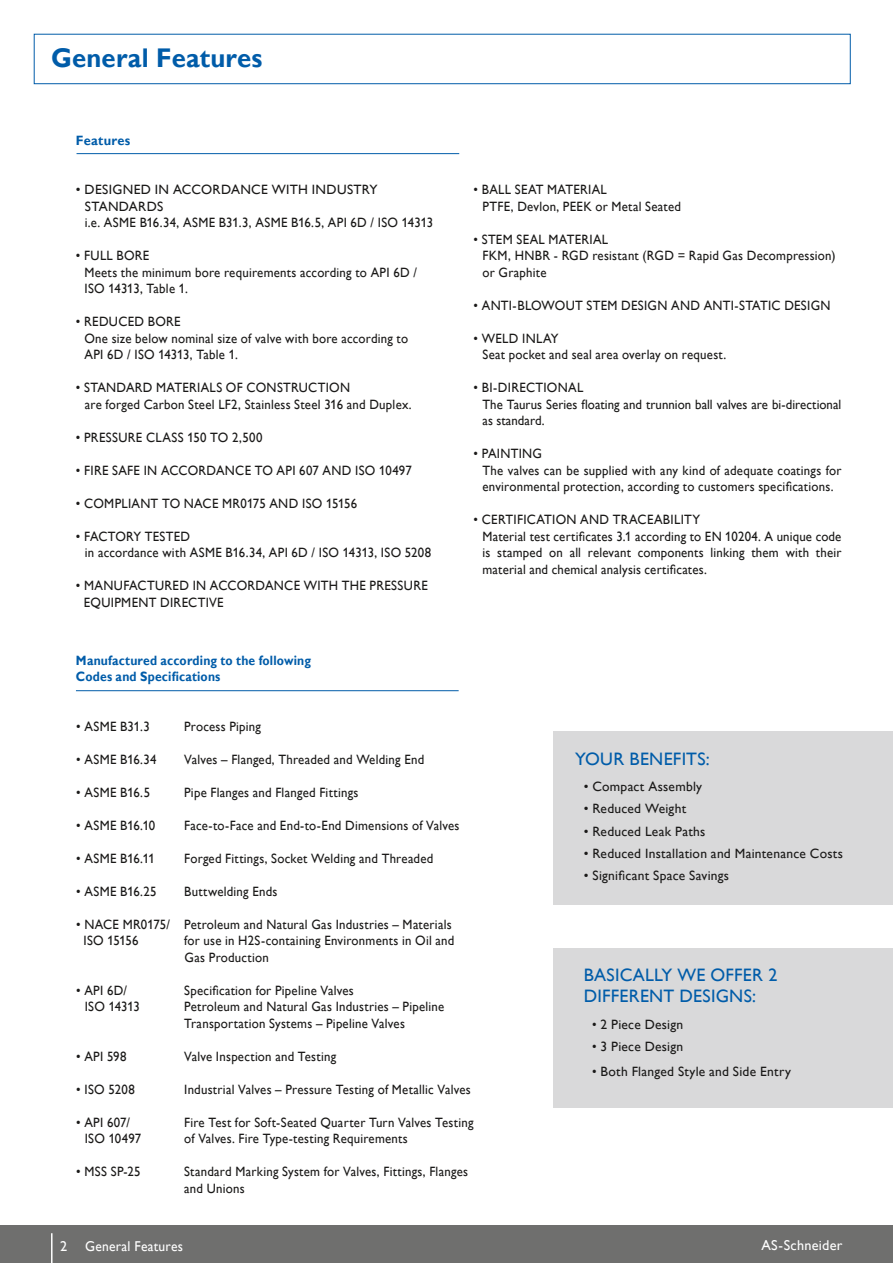
<style>
.page{position:relative;width:893px;height:1263px;background:#fff}
.page>*{position:absolute;margin:0;border:0;box-sizing:border-box;transform-origin:0 0}
.t1{font:700 27px "Gill Alt One";letter-spacing:.01em;color:#005ca9;scale:.95 1}
.t2{font:18px/21px "Gill Alt One";letter-spacing:.015em;color:#005ca9}
.t3{font:14.25px "Gill Alt One";letter-spacing:.02em;color:#fff}
.t4{font:13.5px/16.5px "Gill Alt One";letter-spacing:.02em;color:#1a1918;scale:.95 1}
.t5{font:13.5px/16.5px "Gill Alt One";letter-spacing:.02em;color:#1a1918}
.t6{font:700 13.5px/16.5px "Gill Alt One";letter-spacing:.015em;color:#005ca9;scale:.9 1}
.t7{font:700 13.5px "Gill Alt One";letter-spacing:.015em;color:#005ca9;scale:.95 1}
.t8{font:13.5px "Gill Alt One";color:#1a1918;scale:.95 1}
.t9{font:13.5px "Gill Alt One";letter-spacing:-.005em;color:#1a1918;scale:.95 1}
</style>
<div class="page">
<div style="left:34px;top:34px;width:816px;height:50px;border:1px solid #005ca9"></div>
<hr style="left:77px;top:153px;width:382px;height:1px;background:#005ca9">
<div style="left:553px;top:948px;width:340px;height:159px;background:#d9d9da"></div>
<div style="left:0;top:1225px;width:893px;height:38px;background:#6f6f6e"></div>
<hr style="left:51px;top:1233px;width:2px;height:30px;background:#fff">
<div style="left:553px;top:731px;width:340px;height:174px;background:#d9d9da"></div>
<hr style="left:76px;top:690px;width:383px;height:1px;background:#005ca9">
<h1 class="t1" style="left:51px;top:42px;width:224px">General Features</h1>
<p class="t7" style="left:76px;top:132px;width:59px">Features</p>
<p class="t5" style="left:76px;top:181px;width:28px">• Designed</p>
<p class="t5" style="left:155px;top:181px;width:29px">in accordance</p>
<p class="t5" style="left:272px;top:181px;width:10px">with</p>
<p class="t5" style="left:312px;top:181px;width:67px">Industry</p>
<p class="t5" style="left:85px;top:198px;width:350px">standards<br>i.e. ASME B16.34, ASME B31.3, ASME B16.5, API 6D / ISO 14313</p>
<p class="t4" style="left:84px;top:247px;width:351px;text-indent:-9px">• Full Bore<br>Meets the minimum bore requirements according to API 6D /<br>ISO 14313, Table 1.</p>
<p class="t4" style="left:76px;top:313px;width:55px">• REduced</p>
<p class="t4" style="left:84px;top:313px;width:342px;text-indent:63px">Bore<br>One size below nominal size of valve with bore according to<br>API 6D / ISO 14313, Table 1.</p>
<p class="t4" style="left:76px;top:379px;width:26px">• Standard</p>
<p class="t4" style="left:156px;top:379px;width:20px">Materia</p>
<p class="t4" style="left:210px;top:379px;width:49px">lsof constr</p>
<p class="t4" style="left:85px;top:379px;width:345px;text-indent:214px">uction<br>are forged Carbon Steel LF2, Stainless Steel 316 and Duplex.</p>
<p class="t4" style="left:76px;top:429px;width:24px">• Press</p>
<p class="t4" style="left:118px;top:429px;width:55px">ure Class</p>
<p class="t4" style="left:187px;top:429px;width:81px">150 to 2,500</p>
<p class="t4" style="left:76px;top:462px;width:47px">• Fire safe</p>
<p class="t4" style="left:144px;top:462px;width:29px">in accordance</p>
<p class="t4" style="left:255px;top:462px;width:83px">to API 607 and</p>
<p class="t4" style="left:355px;top:462px;width:61px">ISO 10497</p>
<p class="t4" style="left:76px;top:495px;width:29px">• Comp</p>
<p class="t4" style="left:121px;top:495px;width:16px">liant</p>
<p class="t4" style="left:162px;top:495px;width:124px">to NACE MR0175 and</p>
<p class="t9" style="left:302px;top:495px;width:60px">ISO 15156</p>
<p class="t4" style="left:76px;top:528px;width:26px">• Factor</p>
<p class="t4" style="left:85px;top:528px;width:366px;text-indent:49px">y tested<br>in accordance with ASME B16.34, API 6D / ISO 14313, ISO 5208</p>
<p class="t4" style="left:76px;top:577px;width:59px">• Manufact</p>
<p class="t4" style="left:155px;top:577px;width:20px">ured</p>
<p class="t4" style="left:193px;top:577px;width:29px">in accordance</p>
<p class="t4" style="left:304px;top:577px;width:10px">with</p>
<p class="t4" style="left:342px;top:577px;width:10px">the</p>
<p class="t4" style="left:370px;top:577px;width:15px">Press</p>
<p class="t4" style="left:404px;top:577px;width:18px">ure</p>
<p class="t4" style="left:84px;top:594px;width:38px">Equipment</p>
<p class="t4" style="left:160px;top:594px;width:19px">Directive</p>
<p class="t4" style="left:474px;top:181px;width:59px">• Ball Seat</p>
<p class="t4" style="left:547px;top:181px;width:20px">Materia</p>
<p class="t4" style="left:482px;top:181px;width:210px;text-indent:118px">l<br>PTFE, Devlon, PEEK or Metal Seated</p>
<p class="t4" style="left:474px;top:231px;width:25px">• Stem</p>
<p class="t4" style="left:516px;top:231px;width:54px">Seal Materia</p>
<p class="t4" style="left:483px;top:231px;width:373px;text-indent:119px">l<br>FKM, HNBR - RGD resistant (RGD = Rapid Gas Decompression) or Graphite</p>
<p class="t4" style="left:474px;top:297px;width:74px">• Anti -Blowo</p>
<p class="t4" style="left:566px;top:297px;width:38px">ut Stem</p>
<p class="t4" style="left:621px;top:297px;width:19px">Design</p>
<p class="t4" style="left:671px;top:297px;width:11px">and</p>
<p class="t4" style="left:704px;top:297px;width:53px">Anti -Static</p>
<p class="t4" style="left:784px;top:297px;width:19px">Design</p>
<p class="t4" style="left:482px;top:330px;width:258px;text-indent:-9px">• Weld In lay<br>Seat pocket and seal area overlay on request.</p>
<p class="t4" style="left:474px;top:379px;width:45px">• Bi-Directiona</p>
<p class="t4" style="left:482px;top:379px;width:379px;text-indent:94px">l<br>The Taurus Series floating and trunnion ball valves are bi-directional as standard.</p>
<p class="t4" style="left:482px;top:445px;width:379px;text-indent:-9px">• Painting<br>The valves can be supplied with any kind of adequate coatings for environmental protection, according to customers specifications.</p>
<p class="t4" style="left:474px;top:511px;width:27px">• Certification</p>
<p class="t4" style="left:580px;top:511px;width:11px">and</p>
<p class="t4" style="left:613px;top:511px;width:18px">Traceabi</p>
<p class="t4" style="left:482px;top:511px;width:379px;text-indent:192px">lity<br>Material test certificates 3.1 according to EN 10204. A unique code is stamped on all relevant components linking them with their material and chemical analysis certificates.</p>
<p class="t6" style="left:76px;top:652px;width:263px">Manufactured according to the following<br>Codes and Specifications</p>
<p class="t4" style="left:76px;top:718px;width:79px">• ASME B31.3</p>
<p class="t4" style="left:184px;top:718px;width:82px">Process Piping</p>
<p class="t4" style="left:76px;top:751px;width:86px">• ASME B16.34</p>
<p class="t4" style="left:184px;top:751px;width:254px">Valves – Flanged, Threaded and Welding End</p>
<p class="t4" style="left:76px;top:784px;width:79px">• ASME B16.5</p>
<p class="t4" style="left:184px;top:784px;width:185px">Pipe Flanges and Flanged Fittings</p>
<p class="t4" style="left:76px;top:817px;width:85px">• ASME B16.10</p>
<p class="t4" style="left:184px;top:817px;width:291px">Face-to-Face and End-to-End Dimensions of Valves</p>
<p class="t4" style="left:76px;top:850px;width:84px">• ASME B16.11</p>
<p class="t4" style="left:184px;top:850px;width:264px">Forged Fittings, Socket Welding and Threaded</p>
<p class="t4" style="left:76px;top:883px;width:86px">• ASME B16.25</p>
<p class="t4" style="left:184px;top:883px;width:100px">Buttwelding Ends</p>
<p class="t4" style="left:83px;top:916px;width:389px;text-indent:-7px">• NACE MR0175/ Petroleum and Natural Gas Industries – Materials<br>ISO 15156</p>
<p class="t4" style="left:184px;top:932px;width:286px">for use in H2S-containing Environments in Oil and<br>Gas Production</p>
<h2 class="t2" style="left:575px;top:748px;width:76px">YOUR BENEF</h2>
<h2 class="t2" style="left:682px;top:748px;width:29px">ITS:</h2>
<p class="t5" style="left:584px;top:778px;width:120px">• Compact Assembly</p>
<p class="t5" style="left:584px;top:800px;width:104px">• Reduced Weight</p>
<p class="t5" style="left:584px;top:823px;width:123px">• Reduced Leak Paths</p>
<p class="t5" style="left:584px;top:845px;width:261px">• Reduced Installation and Maintenance Costs</p>
<p class="t5" style="left:584px;top:867px;width:147px">• Significant Space Savings</p>
<p class="t4" style="left:76px;top:982px;width:55px">• API 6D/</p>
<p class="t4" style="left:184px;top:982px;width:180px">Specification for Pipeline Valves</p>
<p class="t8" style="left:85px;top:999px;width:60px">ISO 14313</p>
<p class="t4" style="left:184px;top:998px;width:275px">Petroleum and Natural Gas Industries – Pipeline<br>Transportation Systems – Pipeline Valves</p>
<p class="t4" style="left:76px;top:1048px;width:54px">• API 598</p>
<p class="t4" style="left:184px;top:1048px;width:162px">Valve Inspection and Testing</p>
<p class="t4" style="left:76px;top:1081px;width:63px">• ISO 5208</p>
<p class="t4" style="left:184px;top:1081px;width:303px">Industrial Valves – Pressure Testing of Metallic Valves</p>
<p class="t4" style="left:76px;top:1114px;width:58px">• API 607/</p>
<p class="t4" style="left:184px;top:1114px;width:306px">Fire Test for Soft-Seated Quarter Turn Valves Testing</p>
<p class="t4" style="left:85px;top:1130px;width:61px">ISO 10497</p>
<p class="t4" style="left:184px;top:1130px;width:237px">of Valves. Fire Type-testing Requirements</p>
<p class="t4" style="left:76px;top:1163px;width:69px">• MSS SP-25</p>
<p class="t4" style="left:184px;top:1163px;width:300px">Standard Marking System for Valves, Fittings, Flanges and Unions</p>
<h2 class="t2" style="left:584px;top:965px;width:195px">Basi cally we offer 2 di fferent designs:</h2>
<p class="t4" style="left:592px;top:1016px;width:97px">• 2 Piece Design</p>
<p class="t4" style="left:592px;top:1038px;width:97px">• 3 Piece Design</p>
<p class="t4" style="left:592px;top:1063px;width:211px">• Both Flanged Style and Side Entry</p>
<p class="t3" style="left:60px;top:1237px;width:124px">2 General Features</p>
<p class="t3" style="left:761px;top:1237px;width:83px">AS-Schneider</p>
</div>
